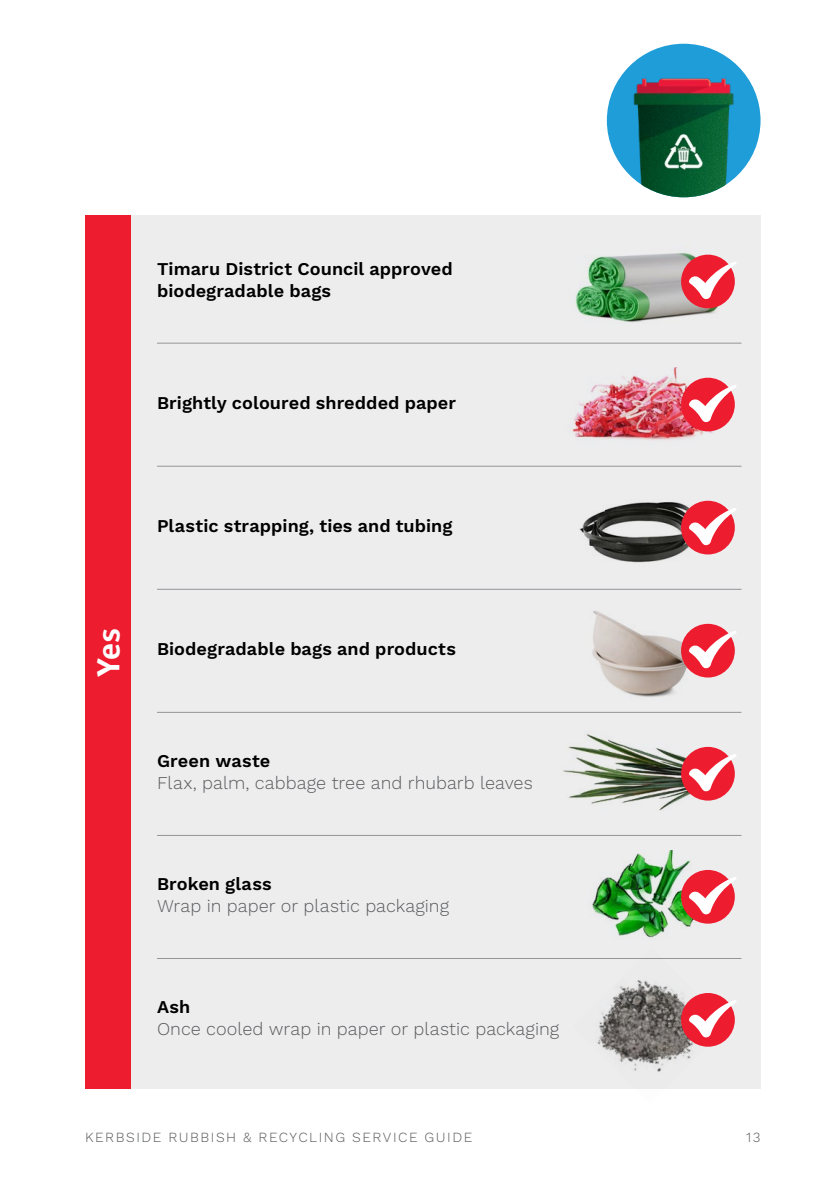
<style>
.page{position:relative;width:840px;height:1191px;background:#fff}
.page>*{position:absolute;margin:0;border:0;box-sizing:border-box;transform-origin:0 0}
.t1{font:700 32px "Officina Sans ITC Pro";color:#fff;scale:1.1 1}
.t2{font:600 18px/22px "Work Sans";letter-spacing:.005em;color:#000}
.t3{font:300 18px "Work Sans";letter-spacing:.005em;color:#58595b}
.t4{font:300 14px "Work Sans";letter-spacing:.11em;color:#58595b}
</style>
<div class="page">
<div style="left:85px;top:215px;width:675px;height:874px;background:#ededee"></div>
<div style="left:85px;top:215px;width:45px;height:874px;background:#ed1c2f"></div>
<hr style="left:157px;top:466px;width:584px;height:1px;background:#939598">
<hr style="left:157px;top:589px;width:584px;height:1px;background:#939598">
<hr style="left:157px;top:712px;width:584px;height:1px;background:#939598">
<hr style="left:157px;top:835px;width:584px;height:1px;background:#939598">
<hr style="left:157px;top:958px;width:584px;height:1px;background:#939598">
<hr style="left:157px;top:343px;width:584px;height:1px;background:#939598">
<img style="left:606px;top:44px;width:154px;height:153px;border-radius:77px">
<img style="left:592px;top:850px;width:124px;height:88px">
<img style="left:592px;top:610px;width:120px;height:87px">
<img style="left:579px;top:500px;width:129px;height:63px">
<img style="left:572px;top:367px;width:144px;height:73px">
<div style="left:680px;top:624px;width:54px;height:53px;background:#ed1c2f;border-radius:50%"></div>
<svg style="left:688px;top:630px;width:48px;height:38px"></svg>
<div style="left:680px;top:870px;width:54px;height:53px;background:#ed1c2f;border-radius:50%"></div>
<svg style="left:688px;top:876px;width:48px;height:38px"></svg>
<div style="left:680px;top:501px;width:54px;height:53px;background:#ed1c2f;border-radius:50%"></div>
<svg style="left:688px;top:507px;width:48px;height:38px"></svg>
<div style="left:680px;top:378px;width:54px;height:53px;background:#ed1c2f;border-radius:50%"></div>
<svg style="left:688px;top:384px;width:48px;height:38px"></svg>
<img style="left:597px;top:980px;width:131px;height:92px">
<div style="left:680px;top:993px;width:54px;height:53px;background:#ed1c2f;border-radius:50%"></div>
<svg style="left:688px;top:999px;width:48px;height:38px"></svg>
<img style="left:561px;top:711px;width:165px;height:100px">
<div style="left:680px;top:747px;width:54px;height:53px;background:#ed1c2f;border-radius:50%"></div>
<svg style="left:688px;top:753px;width:48px;height:38px"></svg>
<img style="left:575px;top:253px;width:154px;height:69px">
<div style="left:680px;top:255px;width:54px;height:53px;background:#ed1c2f;border-radius:50%"></div>
<svg style="left:688px;top:261px;width:48px;height:38px"></svg>
<p class="t2" style="left:157px;top:258px;width:297px">Timaru District Council approved biodegradable bags</p>
<p class="t2" style="left:157px;top:392px;width:300px">Brightly coloured shredded paper</p>
<p class="t2" style="left:157px;top:515px;width:297px">Plastic strapping, ties and tubing</p>
<h1 class="t1" style="left:89px;top:676px;width:45px;rotate:-90deg">Yes</h1>
<p class="t2" style="left:157px;top:638px;width:300px">Biodegradable bags and products</p>
<p class="t2" style="left:157px;top:750px;width:115px">Green waste</p>
<p class="t3" style="left:157px;top:772px;width:377px">Flax, palm, cabbage tree and rhubarb leaves</p>
<p class="t2" style="left:157px;top:873px;width:116px">Broken glass</p>
<p class="t3" style="left:157px;top:895px;width:293px">Wrap in paper or plastic packaging</p>
<p class="t2" style="left:157px;top:996px;width:35px">Ash</p>
<p class="t3" style="left:157px;top:1018px;width:403px">Once cooled wrap in paper or plastic packaging</p>
<p class="t4" style="left:85px;top:1128px;width:388px">KERBSIDE RUBBISH &amp; RECYCLING SERVICE GUIDE</p>
<p class="t4" style="left:745px;top:1128px;width:16px">13</p>
</div>
